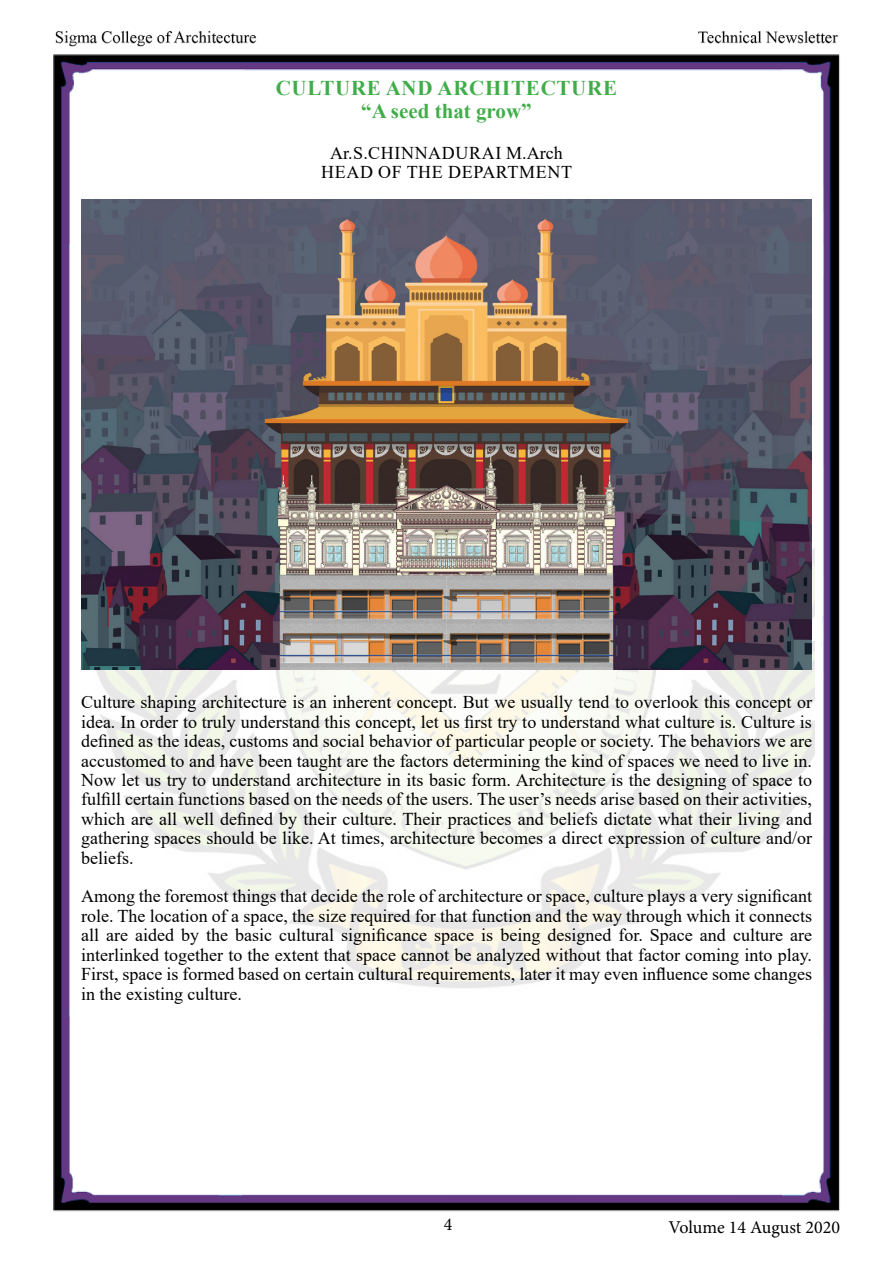
<style>
.page{position:relative;width:893px;height:1263px;background:#fff}
.page>*{position:absolute;margin:0;border:0;box-sizing:border-box;transform-origin:0 0}
.t1{font:700 21px/22.6px "Times New Roman";letter-spacing:.035em;color:#41ad49;text-align:center}
.t2{font:18px/19.4px "Times New Roman";color:#000;text-align:justify}
.t3{font:18px/19.4px "Times New Roman";letter-spacing:.035em;color:#000;text-align:center}
.t4{font:18px "Minion Pro";color:#000}
</style>
<div class="page">
<img style="left:53px;top:31px;width:787px;height:1181px">
<img style="left:78px;top:258px;width:737px;height:747px">
<img style="left:82px;top:199px;width:729px;height:470px">
<p class="t1" style="left:276px;top:76px;width:343px">CULTURE AND ARCHITECTURE “A seed that grow”</p>
<p class="t3" style="left:321px;top:143px;width:252px">Ar.S.CHINNADURAI M.Arch<br>HEAD OF THE DEPARTMENT</p>
<p class="t2" style="left:81px;top:692px;width:732px">Culture shaping architecture is an inherent concept. But we usually tend to overlook this concept or idea. In order to truly understand this concept, let us first try to understand what culture is. Culture is defined as the ideas, customs and social behavior of particular people or society. The behaviors we are accustomed to and have been taught are the factors determining the kind of spaces we need to live in.<br>Now let us try to understand architecture in its basic form. Architecture is the designing of space to fulfill certain functions based on the needs of the users. The user’s needs arise based on their activities, which are all well defined by their culture. Their practices and beliefs dictate what their living and gathering spaces should be like. At times, architecture becomes a direct expression of culture and/or beliefs.</p>
<p class="t2" style="left:81px;top:886px;width:732px">Among the foremost things that decide the role of architecture or space, culture plays a very significant role. The location of a space, the size required for that function and the way through which it connects all are aided by the basic cultural significance space is being designed for. Space and culture are interlinked together to the extent that space cannot be analyzed without that factor coming into play.<br>First, space is formed based on certain cultural requirements, later it may even influence some changes in the existing culture.</p>
<p class="t4" style="left:444px;top:1212px;width:10px">4</p>
<p class="t4" style="left:669px;top:1215px;width:173px">Volume 14 August 2020</p>
</div>
